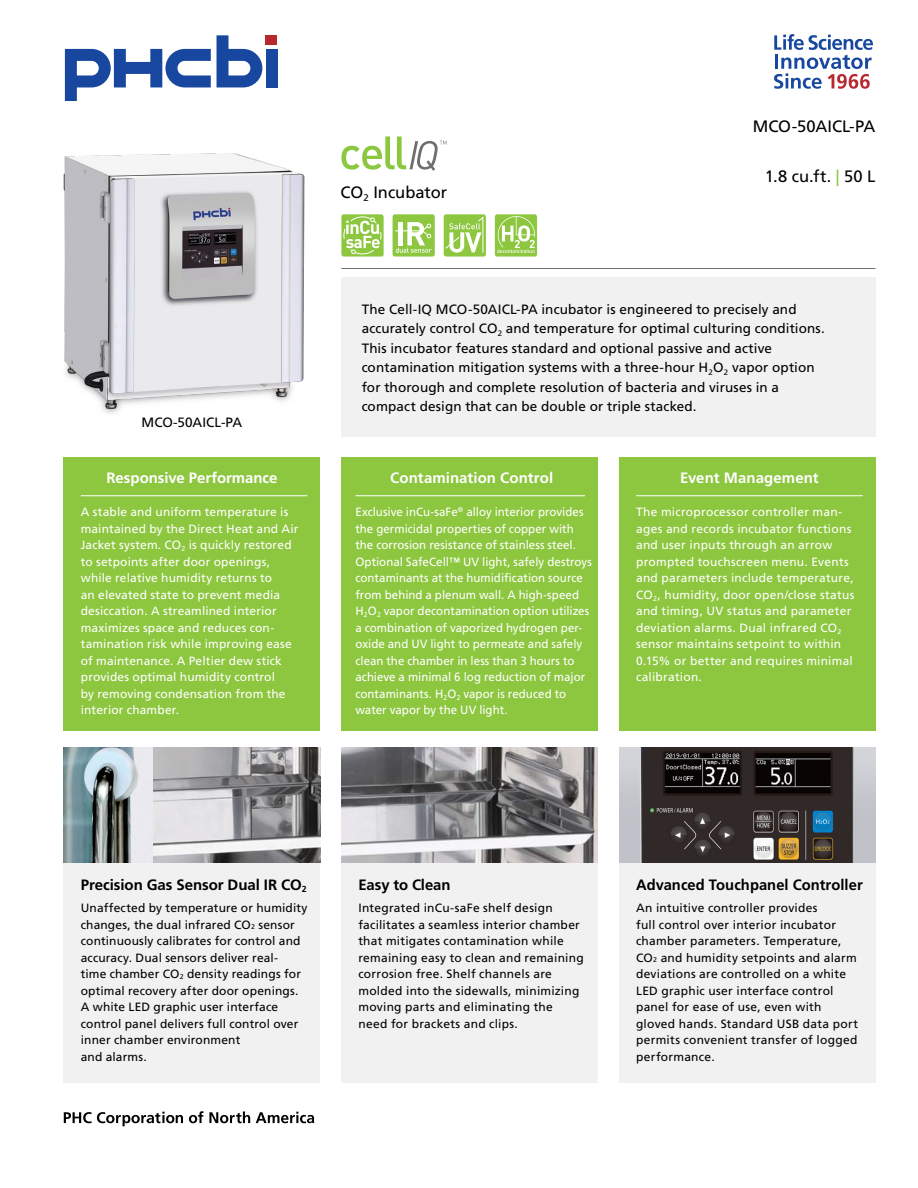
<style>
.page{position:relative;width:918px;height:1188px;background:#fff}
.page>*{position:absolute;margin:0;border:0;box-sizing:border-box;transform-origin:0 0}
.PS_PHCbi_Model_Numbe{font:16.5px "Frutiger LT Std";letter-spacing:.005em;color:#000}
.PS_PHCbi_Subtitle{font:16.5px "Frutiger LT Std";color:#000}
.PS_PHCbi_Section_2-T{font:700 15px "Frutiger LT Std";color:#000}
.PS_PHCbi_Section_1-T{font:700 15px "Frutiger LT Std";color:#fff}
.PS_PHCbi_Intro_Copy{font:13.5px/19.5px "Frutiger LT Std";letter-spacing:.005em;color:#000}
.PS_PHCbi_Section_2{font:12px/16.5px "Frutiger LT Std";letter-spacing:.02em;color:#000}
.PS_PHCbi_Section_1{font:12px/16.5px "Frutiger LT Std";letter-spacing:.01em;color:#fff}
.PS_PHCbi_Section_1-2{font:12px/16.5px "Frutiger LT Std";letter-spacing:.01em;color:#fff;scale:.96 1}
.s1{color:#8dc63f}
</style>
<div class="page">
<div style="left:341px;top:278px;width:534px;height:159px;background:#f1f1f2"></div>
<hr style="left:341px;top:268px;width:534px;height:1px;background:#6d6e71">
<div style="left:266px;top:49px;width:11px;height:38px;background:#17479e"></div>
<svg style="left:65px;top:49px;width:146px;height:52px"></svg>
<svg style="left:217px;top:35px;width:45px;height:52px"></svg>
<div style="left:266px;top:35px;width:11px;height:10px;background:#b8292f"></div>
<svg style="left:774px;top:34px;width:99px;height:55px"></svg>
<svg style="left:64px;top:1112px;width:119px;height:14px"></svg>
<svg style="left:189px;top:1111px;width:61px;height:12px"></svg>
<svg style="left:256px;top:1112px;width:58px;height:11px"></svg>
<div style="left:619px;top:846px;width:256px;height:236px;background:#f1f1f2"></div>
<div style="left:341px;top:846px;width:257px;height:236px;background:#f1f1f2"></div>
<div style="left:64px;top:846px;width:256px;height:236px;background:#f1f1f2"></div>
<img style="left:152px;top:747px;width:168px;height:115px">
<img style="left:619px;top:747px;width:256px;height:115px">
<img style="left:341px;top:747px;width:257px;height:115px">
<svg style="left:495px;top:214px;width:42px;height:43px;background:#a7d36c"></svg>
<div style="left:619px;top:457px;width:256px;height:273px;background:#8dc63f"></div>
<div style="left:341px;top:457px;width:257px;height:273px;background:#8dc63f"></div>
<div style="left:64px;top:457px;width:256px;height:273px;background:#8dc63f"></div>
<hr style="left:81px;top:495px;width:226px;height:1px;background:#fff">
<hr style="left:355px;top:495px;width:230px;height:1px;background:#fff">
<hr style="left:636px;top:495px;width:227px;height:1px;background:#fff">
<svg style="left:341px;top:214px;width:43px;height:43px;background:#add676"></svg>
<svg style="left:444px;top:214px;width:42px;height:43px;background:#aad470"></svg>
<svg style="left:393px;top:214px;width:42px;height:43px"></svg>
<img style="left:63px;top:153px;width:242px;height:261px">
<img style="left:64px;top:747px;width:88px;height:115px">
<svg style="left:341px;top:136px;width:106px;height:35px"></svg>
<p class="PS_PHCbi_Subtitle" style="left:341px;top:183px;width:108px">CO<sub>2</sub> Incubator</p>
<p class="PS_PHCbi_Model_Numbe" style="left:753px;top:117px;width:124px">MCO-50AICL-PA</p>
<p class="PS_PHCbi_Model_Numbe" style="left:765px;top:166px;width:112px">1.8 cu.ft. <span class="s1">|</span> 50 L</p>
<p class="PS_PHCbi_Intro_Copy" style="left:142px;top:413px;width:102px">MCO-50AICL-PA</p>
<p class="PS_PHCbi_Intro_Copy" style="left:362px;top:299px;width:465px">The Cell-IQ MCO-50AICL-PA incubator is engineered to precisely and accurately control CO<sub>2</sub> and temperature for optimal culturing conditions.<br>This incubator features standard and optional passive and active contamination mitigation systems with a three-hour H<sub>2</sub>O<sub>2</sub> vapor option for thorough and complete resolution of bacteria and viruses in a compact design that can be double or triple stacked.</p>
<p class="PS_PHCbi_Section_1-T" style="left:107px;top:469px;width:172px">Responsive Performance</p>
<p class="PS_PHCbi_Section_1-T" style="left:390px;top:469px;width:164px">Contamination Control</p>
<p class="PS_PHCbi_Section_1-T" style="left:680px;top:469px;width:140px">Event Management</p>
<p class="PS_PHCbi_Section_1" style="left:81px;top:504px;width:219px">A stable and uniform temperature is maintained by the Direct Heat and Air Jacket system. CO<sub>2</sub> is quickly restored to setpoints after door openings, while relative humidity returns to<br>an elevated state to prevent media desiccation. A streamlined interior maximizes space and reduces con&shy;tamination risk while improving ease of maintenance. A Peltier dew stick provides optimal humidity control<br>by removing condensation from the interior chamber.</p>
<p class="PS_PHCbi_Section_1" style="left:636px;top:504px;width:220px">The microprocessor controller man&shy;ages and records incubator functions and user inputs through an arrow prompted touchscreen menu. Events and parameters include temperature, CO<sub>2</sub>, humidity, door open/close status and timing, UV status and parameter deviation alarms. Dual infrared CO<sub>2 </sub>sensor maintains setpoint to within 0.15% or better and requires minimal calibration.</p>
<p class="PS_PHCbi_Section_1-2" style="left:355px;top:504px;width:248px">Exclusive inCu-saFe<sup>®</sup> alloy interior provides the germicidal properties of copper with the corrosion resistance of stainless steel.<br>Optional SafeCell™ UV light, safely destroys contaminants at the humidification source from behind a plenum wall. A high-speed H<sub>2</sub>O<sub>2</sub> vapor decontamination option utilizes a combination of vaporized hydrogen per&shy;oxide and UV light to permeate and safely clean the chamber in less than 3 hours to achieve a minimal 6 log reduction of major contaminants. H<sub>2</sub>O<sub>2</sub> vapor is reduced to water vapor by the UV light.</p>
<p class="PS_PHCbi_Section_2-T" style="left:81px;top:876px;width:227px">Precision Gas Sensor Dual IR CO<sub>2</sub></p>
<p class="PS_PHCbi_Section_2-T" style="left:636px;top:876px;width:228px">Advanced Touchpanel Controller</p>
<p class="PS_PHCbi_Section_2" style="left:81px;top:900px;width:228px">Unaffected by temperature or humidity changes, the dual infrared CO<sub>2</sub> sensor continuously calibrates for control and accuracy. Dual sensors deliver real-<br>time chamber CO<sub>2</sub> density readings for optimal recovery after door openings.<br>A white LED graphic user interface control panel delivers full control over inner chamber environment<br>and alarms.</p>
<p class="PS_PHCbi_Section_2" style="left:358px;top:900px;width:227px">Integrated inCu-saFe shelf design facilitates a seamless interior chamber that mitigates contamination while remaining easy to clean and remaining corrosion free. Shelf channels are molded into the sidewalls, minimizing moving parts and eliminating the need for brackets and clips.</p>
<p class="PS_PHCbi_Section_2-T" style="left:358px;top:876px;width:94px">Easy to Clean</p>
<p class="PS_PHCbi_Section_2" style="left:636px;top:900px;width:183px">An intuitive controller provides</p>
<p class="PS_PHCbi_Section_2" style="left:636px;top:916px;width:224px">full control over interior incubator chamber parameters. Temperature, CO<sub>2</sub> and humidity setpoints and alarm deviations are controlled on a white LED graphic user interface control panel for ease of use, even with gloved hands. Standard USB data port permits convenient transfer of logged performance.</p>
</div>
